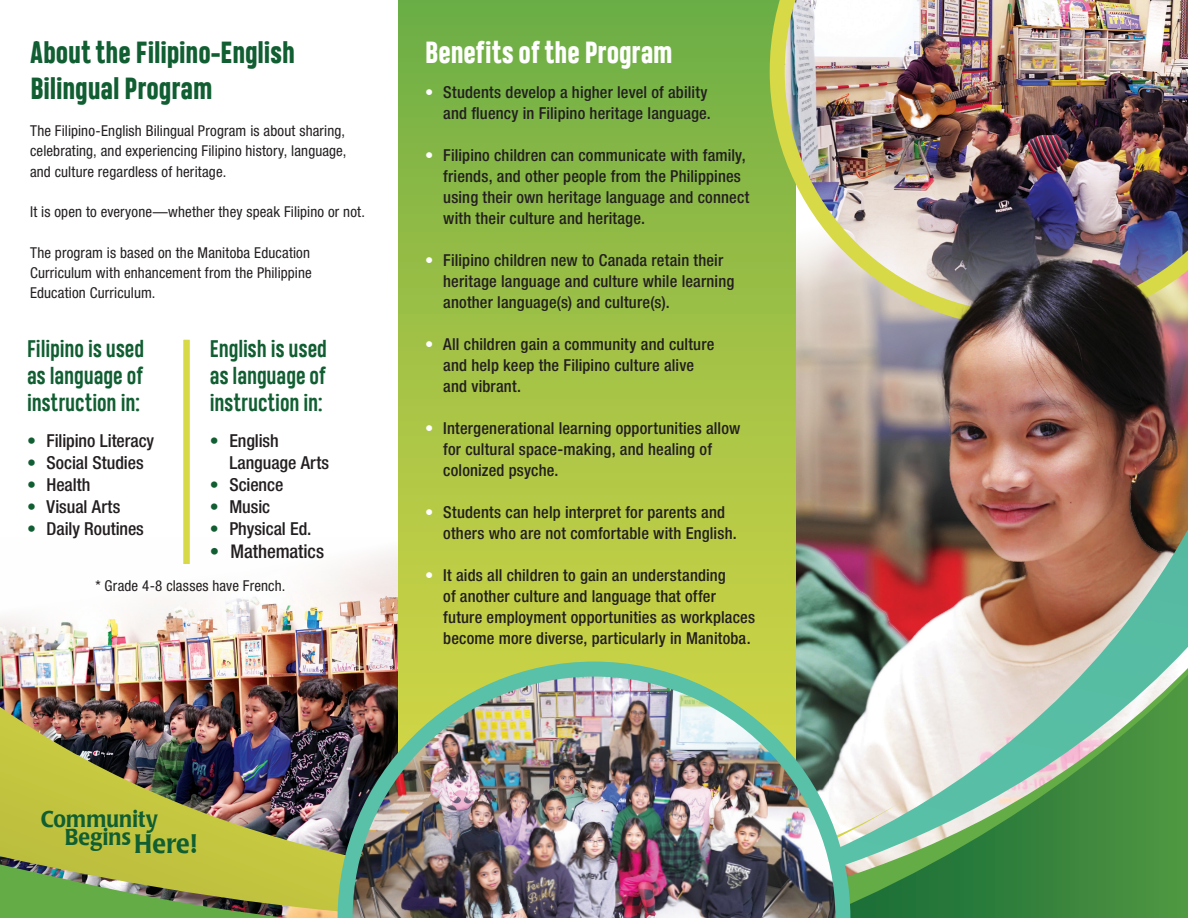
<style>
.page{position:relative;width:1188px;height:918px;background:#fff}
.page>*{position:absolute;margin:0;border:0;box-sizing:border-box;transform-origin:0 0}
.t1{font:800 28.5px/36px "Heading Pro Trial";letter-spacing:-.005em;color:#105e31}
.t2{font:800 28.5px "Heading Pro Trial";color:#fff}
.t3{font:500 26.4px "Poppl Laudatio";color:#105e31;scale:.92 1}
.t4{font:500 22.65px "Poppl Laudatio";letter-spacing:.01em;color:#105e31;scale:.92 1}
.t5{font:700 22.35px/26.8px "Heading Pro Trial";letter-spacing:-.005em;color:#105e31;text-align:justify}
.t6{font:500 condensed 18.9px "Helvetica Neue LT Std";color:#231f20}
.t7{font:500 condensed 17.85px/21.9px "Helvetica Neue LT Std";letter-spacing:-.005em;color:#231f20}
.t8{font:500 condensed 16.5px/21px "Helvetica Neue LT Std";letter-spacing:.01em;color:#231f20}
.t9{font:condensed 15px/20.2px "Helvetica Neue LT Std";letter-spacing:.01em;color:#231f20;text-align:justify}
.s1{color:#105e31}
.s2{color:#fff}
</style>
<div class="page">
<img style="left:797px;top:328px;width:32px;height:184px">
<svg style="left:398px;top:0;width:398px;height:512px;background:#93bc46"></svg>
<img style="left:770px;top:0;width:418px;height:328px">
<img style="left:829px;top:189px;width:359px;height:323px">
<img style="left:0;top:512px;width:1188px;height:406px">
<svg style="left:850px;top:675px;width:338px;height:243px;background:#7cb083"></svg>
<div style="left:184px;top:340px;width:6px;height:224px;background:#d7d947"></div>
<img style="left:338px;top:662px;width:512px;height:256px">
<p class="t1" style="left:30px;top:38px;width:266px">About the Filipino-English<br>Bilingual Program</p>
<p class="t9" style="left:30px;top:121px;width:318px">The Filipino-English Bilingual Program is about sharing, celebrating, and experiencing Filipino history, language, and culture regardless of heritage.</p>
<p class="t9" style="left:30px;top:202px;width:336px">It is open to everyone—whether they speak Filipino or not.</p>
<p class="t9" style="left:30px;top:242px;width:283px">The program is based on the Manitoba Education Curriculum with enhancement from the Philippine Education Curriculum.</p>
<p class="t5" style="left:27px;top:338px;width:119px">Filipino is used as language of instruction in:</p>
<p class="t7" style="left:27px;top:430px;width:129px"><span class="s1">•</span> Filipino Literacy</p>
<p class="t7" style="left:27px;top:452px;width:118px"><span class="s1">•</span> Social Studies</p>
<p class="t7" style="left:27px;top:474px;width:65px"><span class="s1">•</span> Health</p>
<p class="t7" style="left:27px;top:496px;width:95px"><span class="s1">•</span> Visual Arts</p>
<p class="t7" style="left:27px;top:518px;width:118px"><span class="s1">•</span> Daily Routines</p>
<p class="t5" style="left:210px;top:338px;width:119px">English is used as language of instruction in:</p>
<p class="t7" style="left:229px;top:430px;width:101px;text-indent:-20px"><span class="s1">•</span> English<br>Language Arts</p>
<p class="t7" style="left:210px;top:474px;width:75px"><span class="s1">•</span> Science</p>
<p class="t7" style="left:210px;top:496px;width:62px"><span class="s1">•</span> Music</p>
<p class="t7" style="left:210px;top:518px;width:103px"><span class="s1">•</span> Physical Ed.</p>
<p class="t6" style="left:210px;top:541px;width:116px"><span class="s1">•</span> Mathematics</p>
<p class="t9" style="left:95px;top:576px;width:192px">* Grade 4-8 classes have French.</p>
<p class="t2" style="left:425px;top:35px;width:249px">Benefits of the Program</p>
<p class="t8" style="left:425px;top:81px;width:287px;text-align:right"><span class="s2">•</span> Students develop a higher level of ability and fluency in Filipino heritage language.</p>
<p class="t8" style="left:443px;top:144px;width:308px;text-indent:-18px"><span class="s2">•</span> Filipino children can communicate with family, friends, and other people from the Philippines using their own heritage language and connect with their culture and heritage.</p>
<p class="t8" style="left:443px;top:249px;width:293px;text-indent:-18px"><span class="s2">•</span> Filipino children new to Canada retain their heritage language and culture while learning another language(s) and culture(s).</p>
<p class="t8" style="left:443px;top:333px;width:273px;text-indent:-18px"><span class="s2">•</span> All children gain a community and culture and help keep the Filipino culture alive and vibrant.</p>
<p class="t8" style="left:443px;top:417px;width:299px;text-indent:-18px"><span class="s2">•</span> Intergenerational learning opportunities allow for cultural space-making, and healing of colonized psyche.</p>
<p class="t8" style="left:443px;top:501px;width:295px;text-indent:-18px"><span class="s2">•</span> Students can help interpret for parents and others who are not comfortable with English.</p>
<p class="t8" style="left:443px;top:564px;width:313px;text-indent:-18px"><span class="s2">•</span> It aids all children to gain an understanding<br>of another culture and language that offer future employment opportunities as workplaces become more diverse, particularly in Manitoba.</p>
<p class="t4" style="left:41px;top:806px;width:129px">Community</p>
<p class="t4" style="left:65px;top:825px;width:73px">Begins</p>
<p class="t3" style="left:134px;top:829px;width:69px">Here!</p>
</div>
